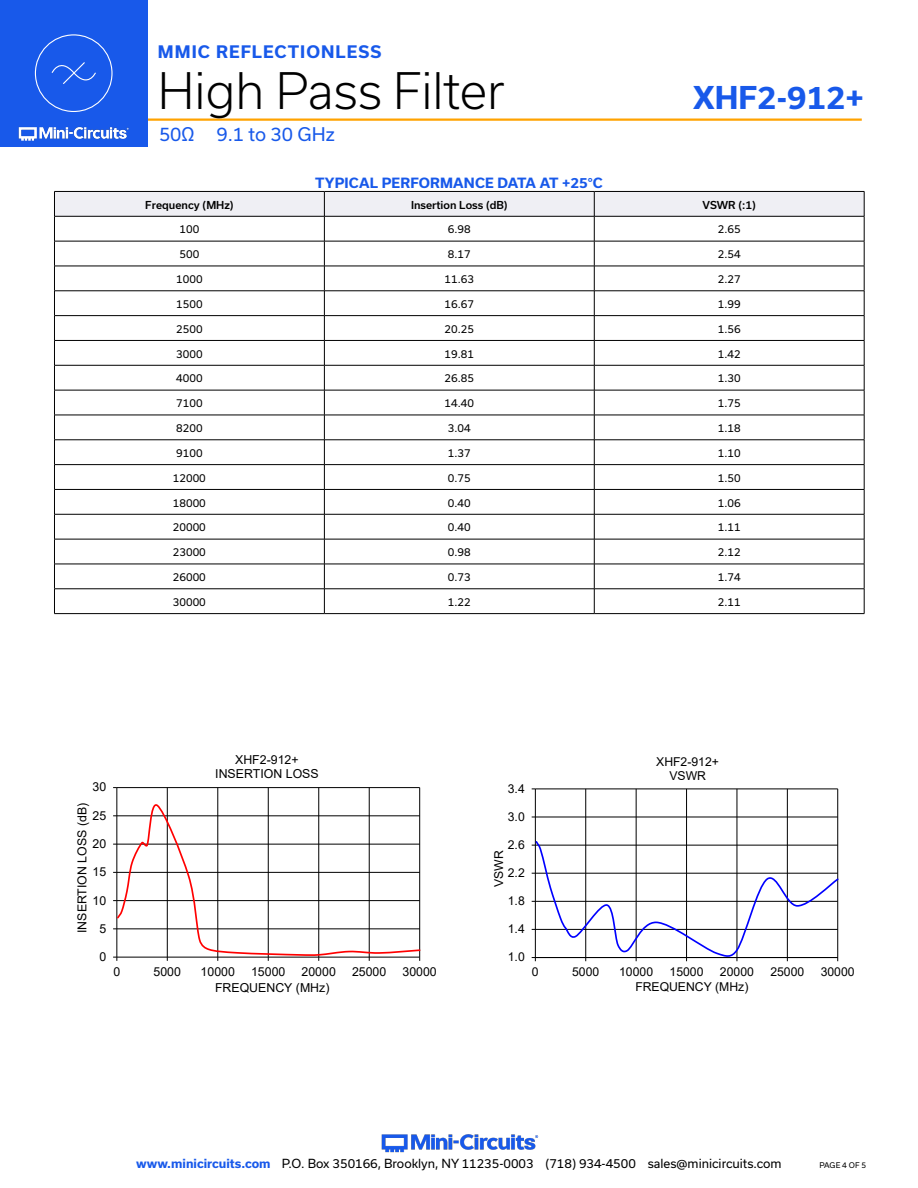
<style>
.page{position:relative;width:918px;height:1188px;background:#fff}
.page>*{position:absolute;margin:0;border:0;box-sizing:border-box;transform-origin:0 0}
.t1{font:300 48px "Usual";color:#000}
.t2{font:700 30px "Usual";color:#1859ea}
.t3{font:18px "Usual";color:#1859ea}
.t4{font:700 16.5px "Usual";letter-spacing:.065em;color:#1859ea}
.Blue_Headers{font:700 13.5px "Usual";letter-spacing:.015em;color:#1859ea}
.t5{font:12.3px/14.2px "Arial";color:#000;text-align:center}
.t6{font:12.15px/14.1px "Arial";color:#000;text-align:center}
.t7{font:12px "Usual";color:#000}
.Table_Body_Center{font:10.5px "Usual";color:#000}
.Table_Header_Center{font:500 10.5px "Usual";color:#000}
.t8{font:7.5px "Usual";color:#000}
.s1{font-weight:700;color:#1859ea}
</style>
<div class="page">
<img style="left:381px;top:1134px;width:158px;height:19px">
<hr style="left:129px;top:118px;width:733px;height:3px;background:#ffa300">
<div style="left:0;top:0;width:147px;height:147px;background:#1859ea"></div>
<img style="left:18px;top:120px;width:130px;height:25px">
<div style="left:35px;top:34px;width:78px;height:78px;border:1px solid #fff;border-radius:50%"></div>
<svg style="left:51px;top:62px;width:45px;height:22px"></svg>
<hr style="left:117px;top:787px;width:303px;height:1px;background:#000">
<hr style="left:167px;top:788px;width:1px;height:169px;background:#000">
<hr style="left:218px;top:788px;width:1px;height:169px;background:#000">
<hr style="left:268px;top:788px;width:1px;height:169px;background:#000">
<hr style="left:318px;top:788px;width:1px;height:169px;background:#000">
<hr style="left:369px;top:788px;width:1px;height:169px;background:#000">
<hr style="left:419px;top:788px;width:1px;height:169px;background:#000">
<hr style="left:117px;top:788px;width:1px;height:169px;background:#000">
<hr style="left:117px;top:957px;width:303px;height:1px;background:#000">
<svg style="left:117px;top:800px;width:303px;height:157px"></svg>
<hr style="left:535px;top:817px;width:303px;height:1px;background:#000">
<hr style="left:535px;top:789px;width:303px;height:1px;background:#000">
<hr style="left:585px;top:789px;width:1px;height:169px;background:#000">
<hr style="left:636px;top:789px;width:1px;height:169px;background:#000">
<hr style="left:686px;top:789px;width:1px;height:169px;background:#000">
<hr style="left:737px;top:789px;width:1px;height:169px;background:#000">
<hr style="left:787px;top:789px;width:1px;height:169px;background:#000">
<hr style="left:837px;top:789px;width:1px;height:169px;background:#000">
<hr style="left:535px;top:789px;width:1px;height:169px;background:#000">
<svg style="left:532px;top:840px;width:306px;height:121px"></svg>
<svg style="left:54px;top:191px;width:811px;height:422px"></svg>
<hr style="left:54px;top:613px;width:270px;height:1px;background:#000">
<hr style="left:324px;top:613px;width:270px;height:1px;background:#000">
<hr style="left:594px;top:613px;width:270px;height:1px;background:#000">
<h3 class="t4" style="left:158px;top:42px;width:225px">MMIC REFLECTIONLESS</h3>
<h1 class="t1" style="left:158px;top:63px;width:348px">High Pass Filter</h1>
<h3 class="t3" style="left:159px;top:124px;width:177px">50Ω 9.1 to 30 GHz</h3>
<p class="Blue_Headers" style="left:315px;top:175px;width:289px">TYPICAL PERFORMANCE DATA AT +25°C</p>
<h2 class="t2" style="left:693px;top:80px;width:172px">XHF2-912+</h2>
<p class="Table_Header_Center" style="left:145px;top:199px;width:90px">Frequency (MHz)</p>
<p class="Table_Header_Center" style="left:411px;top:199px;width:98px">Insertion Loss (dB)</p>
<p class="Table_Header_Center" style="left:703px;top:199px;width:55px">VSWR (:1)</p>
<p class="Table_Body_Center" style="left:180px;top:223px;width:21px">100</p>
<p class="Table_Body_Center" style="left:448px;top:223px;width:24px">6.98</p>
<p class="Table_Body_Center" style="left:718px;top:223px;width:24px">2.65</p>
<p class="Table_Body_Center" style="left:180px;top:248px;width:21px">500</p>
<p class="Table_Body_Center" style="left:448px;top:248px;width:24px">8.17</p>
<p class="Table_Body_Center" style="left:718px;top:248px;width:24px">2.54</p>
<p class="Table_Body_Center" style="left:176px;top:273px;width:28px">1000</p>
<p class="Table_Body_Center" style="left:445px;top:273px;width:31px">11.63</p>
<p class="Table_Body_Center" style="left:718px;top:273px;width:24px">2.27</p>
<p class="Table_Body_Center" style="left:176px;top:298px;width:28px">1500</p>
<p class="Table_Body_Center" style="left:445px;top:298px;width:31px">16.67</p>
<p class="Table_Body_Center" style="left:718px;top:298px;width:24px">1.99</p>
<p class="Table_Body_Center" style="left:176px;top:323px;width:28px">2500</p>
<p class="Table_Body_Center" style="left:445px;top:323px;width:31px">20.25</p>
<p class="Table_Body_Center" style="left:718px;top:323px;width:24px">1.56</p>
<p class="Table_Body_Center" style="left:176px;top:348px;width:28px">3000</p>
<p class="Table_Body_Center" style="left:445px;top:348px;width:31px">19.81</p>
<p class="Table_Body_Center" style="left:718px;top:348px;width:24px">1.42</p>
<p class="Table_Body_Center" style="left:176px;top:372px;width:28px">4000</p>
<p class="Table_Body_Center" style="left:445px;top:372px;width:31px">26.85</p>
<p class="Table_Body_Center" style="left:718px;top:372px;width:24px">1.30</p>
<p class="Table_Body_Center" style="left:176px;top:397px;width:28px">7100</p>
<p class="Table_Body_Center" style="left:445px;top:397px;width:31px">14.40</p>
<p class="Table_Body_Center" style="left:718px;top:397px;width:24px">1.75</p>
<p class="Table_Body_Center" style="left:176px;top:422px;width:28px">8200</p>
<p class="Table_Body_Center" style="left:448px;top:422px;width:24px">3.04</p>
<p class="Table_Body_Center" style="left:718px;top:422px;width:24px">1.18</p>
<p class="Table_Body_Center" style="left:176px;top:447px;width:28px">9100</p>
<p class="Table_Body_Center" style="left:448px;top:447px;width:24px">1.37</p>
<p class="Table_Body_Center" style="left:718px;top:447px;width:24px">1.10</p>
<p class="Table_Body_Center" style="left:173px;top:472px;width:34px">12000</p>
<p class="Table_Body_Center" style="left:448px;top:472px;width:24px">0.75</p>
<p class="Table_Body_Center" style="left:718px;top:472px;width:24px">1.50</p>
<p class="Table_Body_Center" style="left:173px;top:497px;width:34px">18000</p>
<p class="Table_Body_Center" style="left:448px;top:497px;width:24px">0.40</p>
<p class="Table_Body_Center" style="left:718px;top:497px;width:24px">1.06</p>
<p class="Table_Body_Center" style="left:173px;top:521px;width:34px">20000</p>
<p class="Table_Body_Center" style="left:448px;top:521px;width:24px">0.40</p>
<p class="Table_Body_Center" style="left:718px;top:521px;width:24px">1.11</p>
<p class="Table_Body_Center" style="left:173px;top:546px;width:34px">23000</p>
<p class="Table_Body_Center" style="left:448px;top:546px;width:24px">0.98</p>
<p class="Table_Body_Center" style="left:718px;top:546px;width:24px">2.12</p>
<p class="Table_Body_Center" style="left:173px;top:571px;width:34px">26000</p>
<p class="Table_Body_Center" style="left:448px;top:571px;width:24px">0.73</p>
<p class="Table_Body_Center" style="left:718px;top:571px;width:24px">1.74</p>
<p class="Table_Body_Center" style="left:173px;top:596px;width:34px">30000</p>
<p class="Table_Body_Center" style="left:448px;top:596px;width:24px">1.22</p>
<p class="Table_Body_Center" style="left:718px;top:596px;width:24px">2.11</p>
<p class="t5" style="left:215px;top:752px;width:105px">XHF2-912+<br>INSERTION LOSS</p>
<p class="t6" style="left:656px;top:755px;width:64px">XHF2-912+<br>VSWR</p>
<p class="t5" style="left:92px;top:780px;width:15px">30</p>
<p class="t6" style="left:508px;top:781px;width:18px">3.4</p>
<p class="t5" style="left:75px;top:933px;width:132px;rotate:-90deg">INSERTION LOSS (dB)</p>
<p class="t5" style="left:92px;top:808px;width:15px">25</p>
<p class="t5" style="left:92px;top:836px;width:15px">20</p>
<p class="t5" style="left:92px;top:865px;width:15px">15</p>
<p class="t5" style="left:92px;top:893px;width:15px">10</p>
<p class="t5" style="left:99px;top:921px;width:8px">5</p>
<p class="t6" style="left:508px;top:809px;width:18px">3.0</p>
<p class="t6" style="left:508px;top:838px;width:18px">2.6</p>
<p class="t6" style="left:492px;top:887px;width:38px;rotate:-90deg">VSWR</p>
<p class="t6" style="left:508px;top:866px;width:18px">2.2</p>
<p class="t6" style="left:508px;top:894px;width:18px">1.8</p>
<p class="t6" style="left:508px;top:922px;width:18px">1.4</p>
<p class="t5" style="left:99px;top:950px;width:8px">0</p>
<p class="t6" style="left:508px;top:950px;width:18px">1.0</p>
<p class="t5" style="left:113px;top:964px;width:8px">0</p>
<p class="t5" style="left:154px;top:964px;width:29px">5000</p>
<p class="t5" style="left:201px;top:964px;width:36px">10000</p>
<p class="t5" style="left:251px;top:964px;width:36px">15000</p>
<p class="t5" style="left:302px;top:964px;width:36px">20000</p>
<p class="t5" style="left:352px;top:964px;width:36px">25000</p>
<p class="t5" style="left:403px;top:964px;width:36px">30000</p>
<p class="t6" style="left:532px;top:965px;width:8px">0</p>
<p class="t6" style="left:572px;top:965px;width:29px">5000</p>
<p class="t6" style="left:619px;top:965px;width:35px">10000</p>
<p class="t6" style="left:670px;top:965px;width:35px">15000</p>
<p class="t6" style="left:720px;top:965px;width:35px">20000</p>
<p class="t6" style="left:770px;top:965px;width:35px">25000</p>
<p class="t6" style="left:821px;top:965px;width:35px">30000</p>
<p class="t5" style="left:215px;top:981px;width:116px">FREQUENCY (MHz)</p>
<p class="t6" style="left:635px;top:980px;width:115px">FREQUENCY (MHz)</p>
<p class="t7" style="left:136px;top:1157px;width:647px"><span class="s1">www.minicircuits.com</span> P.O. Box 350166, Brooklyn, NY 11235-0003 (718) 934-4500 sales@minicircuits.com</p>
<p class="t8" style="left:819px;top:1161px;width:48px">PAGE 4 OF 5</p>
</div>
